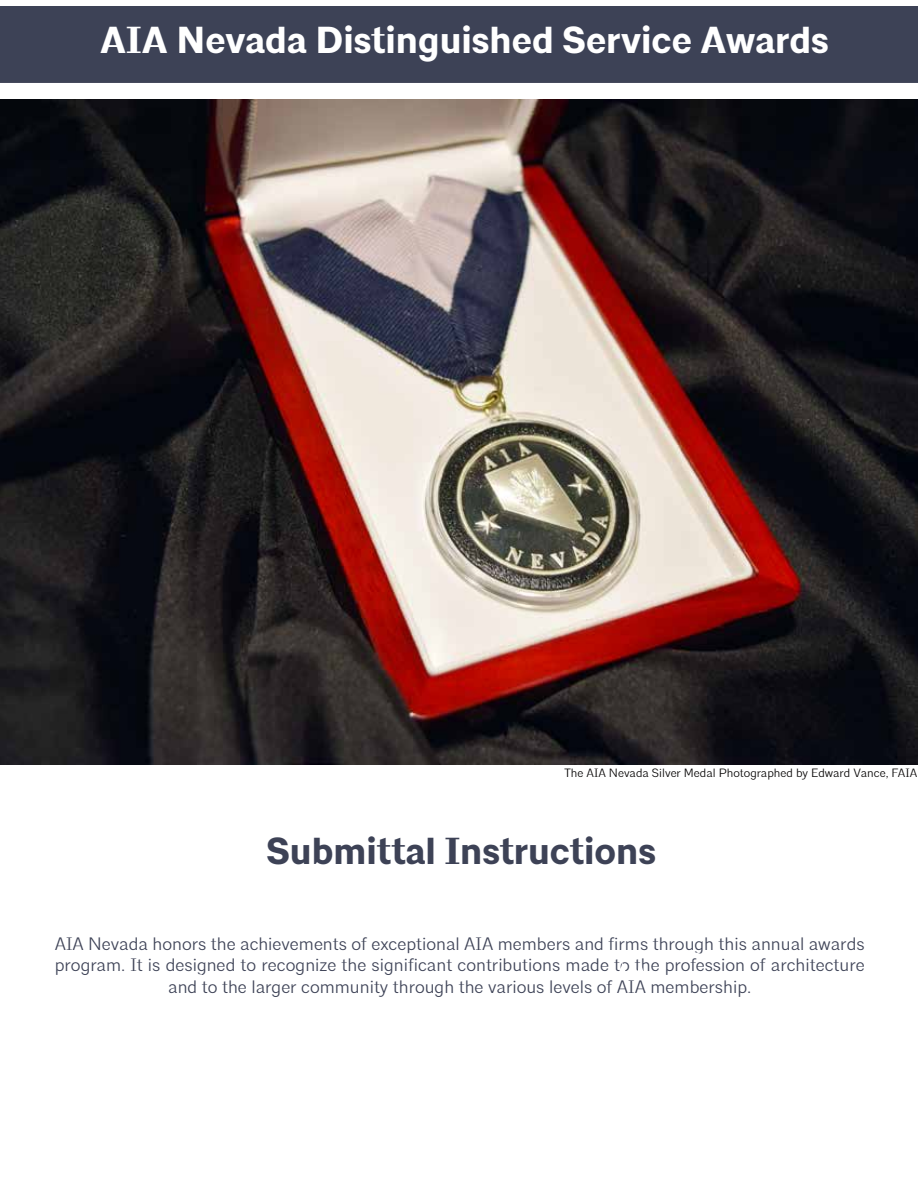
<style>
.page{position:relative;width:918px;height:1188px;background:#fff}
.page>*{position:absolute;margin:0;border:0;box-sizing:border-box;transform-origin:0 0}
.t1{font:700 37.5px "Architype";color:#fff}
.t2{font:700 37.5px "Architype";color:#3d4256}
.t3{font:300 18px/21.6px "Architype";color:#3d4256;text-align:center}
.t4{font:300 12px "Architype";color:#030000}
</style>
<div class="page">
<img style="left:0;top:100px;width:918px;height:665px">
<div style="left:742px;top:985px;width:14px;height:14px;border:12px solid #fff;border-radius:50%"></div>
<div style="left:0;top:6px;width:918px;height:77px;background:#3d4256"></div>
<h1 class="t1" style="left:100px;top:17px;width:730px">AIA Nevada Distinguished Service Awards</h1>
<p class="t4" style="left:565px;top:765px;width:354px">The AIA Nevada Silver Medal Photographed by Edward Vance, FAIA</p>
<h1 class="t2" style="left:266px;top:828px;width:391px">Submittal Instructions</h1>
<p class="t3" style="left:55px;top:933px;width:811px">AIA Nevada honors the achievements of exceptional AIA members and firms through this annual awards program. It is designed to recognize the significant contributions made to the profession of architecture and to the larger community through the various levels of AIA membership.</p>
</div>
